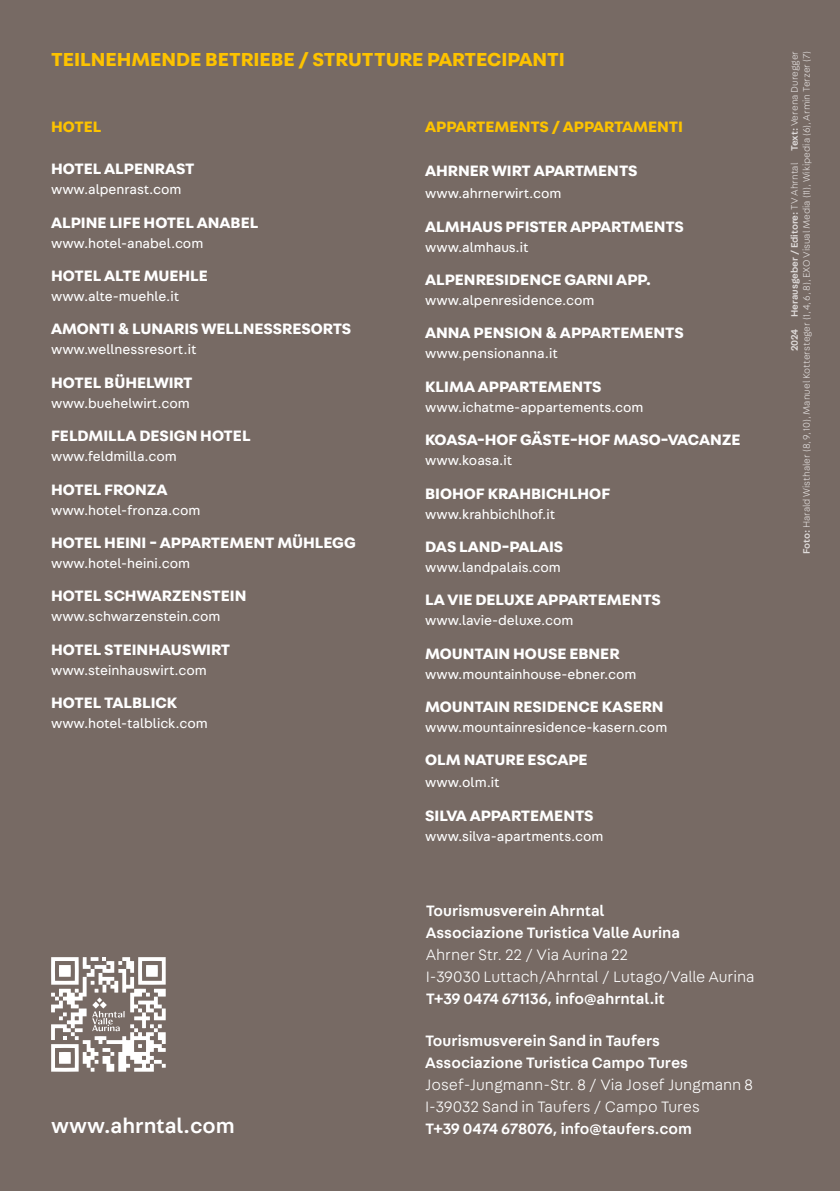
<style>
.page{position:relative;width:840px;height:1191px;background:#fff}
.page>*{position:absolute;margin:0;border:0;box-sizing:border-box;transform-origin:0 0}
.t1{font:500 22px "Fabriga";color:#fff}
.t2{font:700 20px "Fabriga";color:#fdc300}
.t3{font:700 16px "Fabriga";color:#fff}
.t4{font:500 16px/22px "Fabriga";color:#fff}
.t5{font:300 16px/22px "Fabriga";color:#fff}
.t6{font:700 16px "Fabriga";color:#fdc300}
.t7{font:14px "Fabriga";color:#fff}
.t8{font:300 10px/12px "Fabriga";color:#e0dcdb;text-align:right}
.s1{font-weight:500}
</style>
<div class="page">
<div style="left:0;top:0;width:839px;height:1191px;background:#776a64"></div>
<svg style="left:51px;top:957px;width:115px;height:114px"></svg>
<h2 class="t2" style="left:51px;top:46px;width:515px">TEILNEHMENDE BETRIEBE / STRUTTURE PARTECIPANTI</h2>
<p class="t6" style="left:51px;top:116px;width:52px">HOTEL</p>
<p class="t3" style="left:51px;top:158px;width:145px">HOTEL ALPENRAST</p>
<p class="t7" style="left:51px;top:181px;width:132px">www.alpenrast.com</p>
<p class="t3" style="left:51px;top:211px;width:209px">ALPINE LIFE HOTEL ANABEL</p>
<p class="t7" style="left:51px;top:234px;width:154px">www.hotel-anabel.com</p>
<p class="t3" style="left:51px;top:265px;width:158px">HOTEL ALTE MUEHLE</p>
<p class="t7" style="left:51px;top:287px;width:130px">www.alte-muehle.it</p>
<p class="t3" style="left:51px;top:318px;width:301px">AMONTI &amp; LUNARIS WELLNESSRESORTS</p>
<p class="t7" style="left:51px;top:341px;width:147px">www.wellnessresort.it</p>
<p class="t3" style="left:51px;top:371px;width:143px">HOTEL BÜHELWIRT</p>
<p class="t7" style="left:51px;top:394px;width:140px">www.buehelwirt.com</p>
<p class="t3" style="left:51px;top:425px;width:201px">FELDMILLA DESIGN HOTEL</p>
<p class="t7" style="left:51px;top:447px;width:127px">www.feldmilla.com</p>
<p class="t3" style="left:51px;top:478px;width:118px">HOTEL FRONZA</p>
<p class="t7" style="left:51px;top:501px;width:151px">www.hotel-fronza.com</p>
<p class="t3" style="left:51px;top:531px;width:306px">HOTEL HEINI - APPARTEMENT MÜHLEGG</p>
<p class="t7" style="left:51px;top:554px;width:140px">www.hotel-heini.com</p>
<p class="t3" style="left:51px;top:585px;width:197px">HOTEL SCHWARZENSTEIN</p>
<p class="t7" style="left:51px;top:607px;width:171px">www.schwarzenstein.com</p>
<p class="t3" style="left:51px;top:638px;width:181px">HOTEL STEINHAUSWIRT</p>
<p class="t7" style="left:51px;top:661px;width:157px">www.steinhauswirt.com</p>
<p class="t3" style="left:51px;top:691px;width:128px">HOTEL TALBLICK</p>
<p class="t7" style="left:51px;top:714px;width:158px">www.hotel-talblick.com</p>
<h1 class="t1" style="left:51px;top:1110px;width:185px">www.ahrntal.com</h1>
<p class="t6" style="left:425px;top:116px;width:259px">APPARTEMENTS / APPARTAMENTI</p>
<p class="t3" style="left:425px;top:160px;width:214px">AHRNER WIRT APARTMENTS</p>
<p class="t7" style="left:425px;top:185px;width:138px">www.ahrnerwirt.com</p>
<p class="t3" style="left:425px;top:215px;width:260px">ALMHAUS PFISTER APPARTMENTS</p>
<p class="t7" style="left:425px;top:238px;width:105px">www.almhaus.it</p>
<p class="t3" style="left:425px;top:269px;width:227px">ALPENRESIDENCE GARNI APP.</p>
<p class="t7" style="left:425px;top:291px;width:171px">www.alpenresidence.com</p>
<p class="t3" style="left:425px;top:322px;width:260px">ANNA PENSION &amp; APPARTEMENTS</p>
<p class="t7" style="left:425px;top:345px;width:134px">www.pensionanna.it</p>
<p class="t3" style="left:425px;top:375px;width:178px">KLIMA APPARTEMENTS</p>
<p class="t7" style="left:425px;top:398px;width:220px">www.ichatme-appartements.com</p>
<p class="t3" style="left:425px;top:429px;width:317px">KOASA-HOF GÄSTE-HOF MASO-VACANZE</p>
<p class="t7" style="left:425px;top:451px;width:89px">www.koasa.it</p>
<p class="t3" style="left:425px;top:482px;width:186px">BIOHOF KRAHBICHLHOF</p>
<p class="t7" style="left:425px;top:505px;width:132px">www.krahbichlhof.it</p>
<p class="t3" style="left:425px;top:535px;width:140px">DAS LAND-PALAIS</p>
<p class="t7" style="left:425px;top:558px;width:137px">www.landpalais.com</p>
<p class="t3" style="left:425px;top:589px;width:237px">LA VIE DELUXE APPARTEMENTS</p>
<p class="t7" style="left:425px;top:611px;width:150px">www.lavie-deluxe.com</p>
<p class="t3" style="left:425px;top:642px;width:196px">MOUNTAIN HOUSE EBNER</p>
<p class="t7" style="left:425px;top:665px;width:213px">www.mountainhouse-ebner.com</p>
<p class="t3" style="left:425px;top:695px;width:240px">MOUNTAIN RESIDENCE KASERN</p>
<p class="t7" style="left:425px;top:718px;width:243px">www.mountainresidence-kasern.com</p>
<p class="t3" style="left:425px;top:749px;width:164px">OLM NATURE ESCAPE</p>
<p class="t7" style="left:425px;top:773px;width:76px">www.olm.it</p>
<p class="t3" style="left:425px;top:804px;width:170px">SILVA APPARTEMENTS</p>
<p class="t7" style="left:425px;top:827px;width:180px">www.silva-apartments.com</p>
<p class="t4" style="left:425px;top:899px;width:256px">Tourismusverein Ahrntal<br>Associazione Turistica Valle Aurina</p>
<p class="t5" style="left:425px;top:943px;width:330px">Ahrner Str. 22 / Via Aurina 22<br>I-39030 Luttach/Ahrntal / Lutago/Valle Aurina</p>
<p class="t4" style="left:425px;top:987px;width:240px">T+39 0474 671136, info@ahrntal.it</p>
<p class="t4" style="left:425px;top:1029px;width:264px">Tourismusverein Sand in Taufers<br>Associazione Turistica Campo Tures</p>
<p class="t5" style="left:425px;top:1073px;width:329px">Josef-Jungmann-Str. 8 / Via Josef Jungmann 8<br>I-39032 Sand in Taufers / Campo Tures</p>
<p class="t4" style="left:425px;top:1117px;width:268px">T+39 0474 678076, info@taufers.com</p>
<p class="t8" style="left:787px;top:554px;width:505px;rotate:-90deg"><span class="s1">2024 Herausgeber / Editore:</span> TV Ahrntal <span class="s1">Text:</span> Verena Duregger<br><span class="s1">Foto:</span> Harald Wisthaler (8, 9, 10), Manuel Kottersteger (1, 4, 6, 8), EXO Visual Media (11), Wikipedia (6), Armin Terzer (7)</p>
</div>
